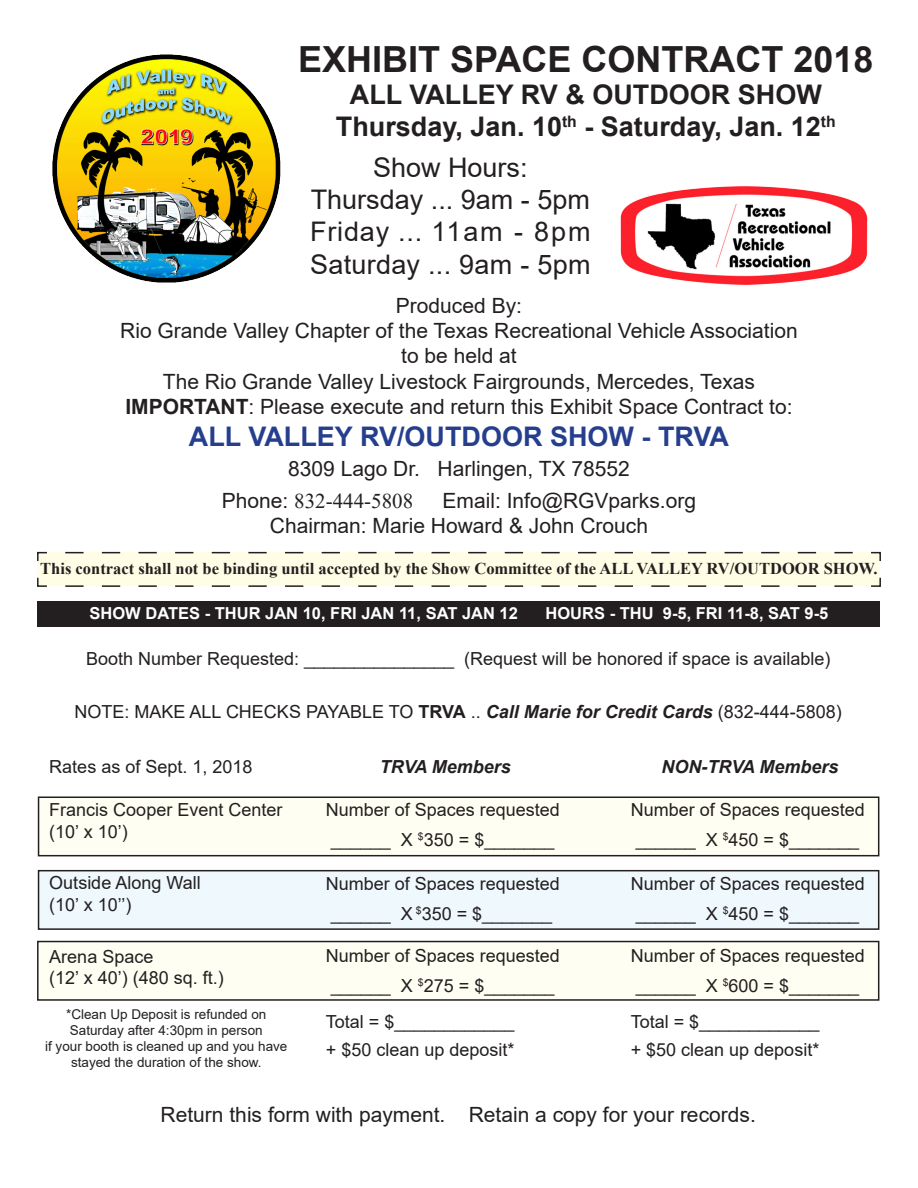
<style>
.page{position:relative;width:918px;height:1188px;background:#fff}
.page>*{position:absolute;margin:0;border:0;box-sizing:border-box;transform-origin:0 0}
.t1{font:700 36px "Arial";color:#231f20}
.t2{font:700 27px "Arial";color:#231f20}
.t3{font:27px "Arial";letter-spacing:.01em;color:#231f20}
.t4{font:700 27px "Arial";color:#253f8e}
.t5{font:27px "Arial";letter-spacing:.03em;color:#231f20}
.t6{font:21px "Arial";color:#231f20}
.t7{font:21px "Times New Roman";color:#231f20}
.t8{font:18px "Arial";color:#231f20}
.t9{font:italic 700 18px "Arial";color:#231f20}
.t10{font:700 16.5px "Times New Roman";color:#231f20}
.t11{font:700 16.5px "Arial";color:#fff}
.t12{font:13.5px/16.2px "Arial";color:#231f20;text-align:center}
.s1{font-weight:700}
.s2{font-family:"Arial"}
.s3{font-weight:700;font-style:italic}
</style>
<div class="page">
<div style="left:38px;top:942px;width:841px;height:58px;background:#fffef2"></div>
<div style="left:37px;top:941px;width:842px;height:60px;border:2px solid #231f20"></div>
<div style="left:39px;top:871px;width:840px;height:58px;background:#eef8fd"></div>
<div style="left:38px;top:870px;width:841px;height:60px;border:2px solid #231f20"></div>
<div style="left:39px;top:797px;width:840px;height:59px;background:#fffef2"></div>
<div style="left:38px;top:796px;width:841px;height:60px;border:2px solid #231f20"></div>
<svg style="left:37px;top:551px;width:844px;height:36px;background:#f5f3dd"></svg>
<div style="left:38px;top:601px;width:842px;height:26px;background:#231f20"></div>
<img style="left:52px;top:54px;width:229px;height:229px">
<img style="left:620px;top:186px;width:248px;height:99px">
<p class="t1" style="left:298px;top:34px;width:577px">EXHIBIT SPACE CONTRACT 2018</p>
<p class="t2" style="left:350px;top:75px;width:474px">ALL VALLEY RV &amp; OUTDOOR SHOW</p>
<p class="t2" style="left:336px;top:108px;width:501px">Thursday, Jan. 10<sup>th</sup> - Saturday, Jan. 12<sup>th</sup></p>
<p class="t3" style="left:373px;top:149px;width:156px">Show Hours:</p>
<p class="t3" style="left:311px;top:181px;width:281px">Thursday ... 9am - 5pm</p>
<p class="t5" style="left:310px;top:213px;width:282px">Friday ... 11am - 8pm</p>
<p class="t3" style="left:310px;top:246px;width:282px">Saturday ... 9am - 5pm</p>
<p class="t6" style="left:396px;top:291px;width:128px">Produced By:</p>
<p class="t6" style="left:120px;top:316px;width:679px">Rio Grande Valley Chapter of the Texas Recreational Vehicle Association</p>
<p class="t6" style="left:401px;top:342px;width:117px">to be held at</p>
<p class="t6" style="left:163px;top:367px;width:594px">The Rio Grande Valley Livestock Fairgrounds, Mercedes, Texas</p>
<p class="t6" style="left:125px;top:392px;width:669px"><span class="s1">IMPORTANT</span>: Please execute and return this Exhibit Space Contract to:</p>
<p class="t4" style="left:189px;top:418px;width:542px">ALL VALLEY RV/OUTDOOR SHOW - TRVA</p>
<p class="t6" style="left:288px;top:454px;width:343px">8309 Lago Dr. Harlingen, TX 78552</p>
<p class="t7" style="left:222px;top:486px;width:193px"><span class="s2">Phone:</span> 832-444-5808</p>
<p class="t6" style="left:443px;top:486px;width:255px">Email: Info@RGVparks.org</p>
<p class="t6" style="left:270px;top:511px;width:380px">Chairman: Marie Howard &amp; John Crouch</p>
<p class="t10" style="left:40px;top:556px;width:839px">This contract shall not be binding until accepted by the Show Committee of the ALL VALLEY RV/OUTDOOR SHOW.</p>
<p class="t11" style="left:90px;top:601px;width:430px">SHOW DATES - THUR JAN 10, FRI JAN 11, SAT JAN 12</p>
<p class="t11" style="left:546px;top:601px;width:284px">HOURS - THU 9-5, FRI 11-8, SAT 9-5</p>
<p class="t8" style="left:86px;top:646px;width:746px">Booth Number Requested: _______________ (Request will be honored if space is available)</p>
<p class="t8" style="left:75px;top:699px;width:769px">NOTE: MAKE ALL CHECKS PAYABLE TO <span class="s1">TRVA</span> .. <span class="s3">Call Marie for Credit Cards</span> (832-444-5808)</p>
<p class="t8" style="left:49px;top:754px;width:205px">Rates as of Sept. 1, 2018</p>
<p class="t8" style="left:49px;top:798px;width:235px">Francis Cooper Event Center</p>
<p class="t8" style="left:49px;top:819px;width:80px">(10’ x 10’)</p>
<p class="t8" style="left:49px;top:871px;width:153px">Outside Along Wall</p>
<p class="t8" style="left:49px;top:892px;width:84px">(10’ x 10’’)</p>
<p class="t8" style="left:49px;top:944px;width:106px">Arena Space</p>
<p class="t8" style="left:49px;top:966px;width:176px">(12’ x 40’) (480 sq. ft.)</p>
<p class="t9" style="left:662px;top:755px;width:179px">NON-TRVA Members</p>
<p class="t8" style="left:631px;top:798px;width:236px">Number of Spaces requested</p>
<p class="t8" style="left:636px;top:828px;width:225px">______ X <sup>$</sup>450 = $_______</p>
<p class="t8" style="left:631px;top:871px;width:236px">Number of Spaces requested</p>
<p class="t8" style="left:636px;top:901px;width:225px">______ X <sup>$</sup>450 = $_______</p>
<p class="t8" style="left:631px;top:943px;width:236px">Number of Spaces requested</p>
<p class="t8" style="left:636px;top:973px;width:225px">______ X <sup>$</sup>600 = $_______</p>
<p class="t8" style="left:631px;top:1009px;width:190px">Total = $____________</p>
<p class="t8" style="left:631px;top:1038px;width:190px">+ $50 clean up deposit*</p>
<p class="t9" style="left:380px;top:755px;width:133px">TRVA Members</p>
<p class="t8" style="left:326px;top:798px;width:236px">Number of Spaces requested</p>
<p class="t8" style="left:331px;top:828px;width:225px">______ X <sup>$</sup>350 = $_______</p>
<p class="t8" style="left:326px;top:871px;width:236px">Number of Spaces requested</p>
<p class="t8" style="left:331px;top:901px;width:223px">______ X <sup>$</sup>350 = $_______</p>
<p class="t8" style="left:326px;top:943px;width:236px">Number of Spaces requested</p>
<p class="t8" style="left:331px;top:973px;width:225px">______ X <sup>$</sup>275 = $_______</p>
<p class="t8" style="left:326px;top:1009px;width:190px">Total = $____________</p>
<p class="t8" style="left:326px;top:1038px;width:190px">+ $50 clean up deposit*</p>
<p class="t12" style="left:66px;top:1006px;width:202px">*Clean Up Deposit is refunded on</p>
<p class="t12" style="left:70px;top:1022px;width:194px">Saturday after 4:30pm in person</p>
<p class="t12" style="left:45px;top:1038px;width:244px">if your booth is cleaned up and you have stayed the duration of the show.</p>
<p class="t6" style="left:161px;top:1100px;width:597px">Return this form with payment. Retain a copy for your records.</p>
</div>
